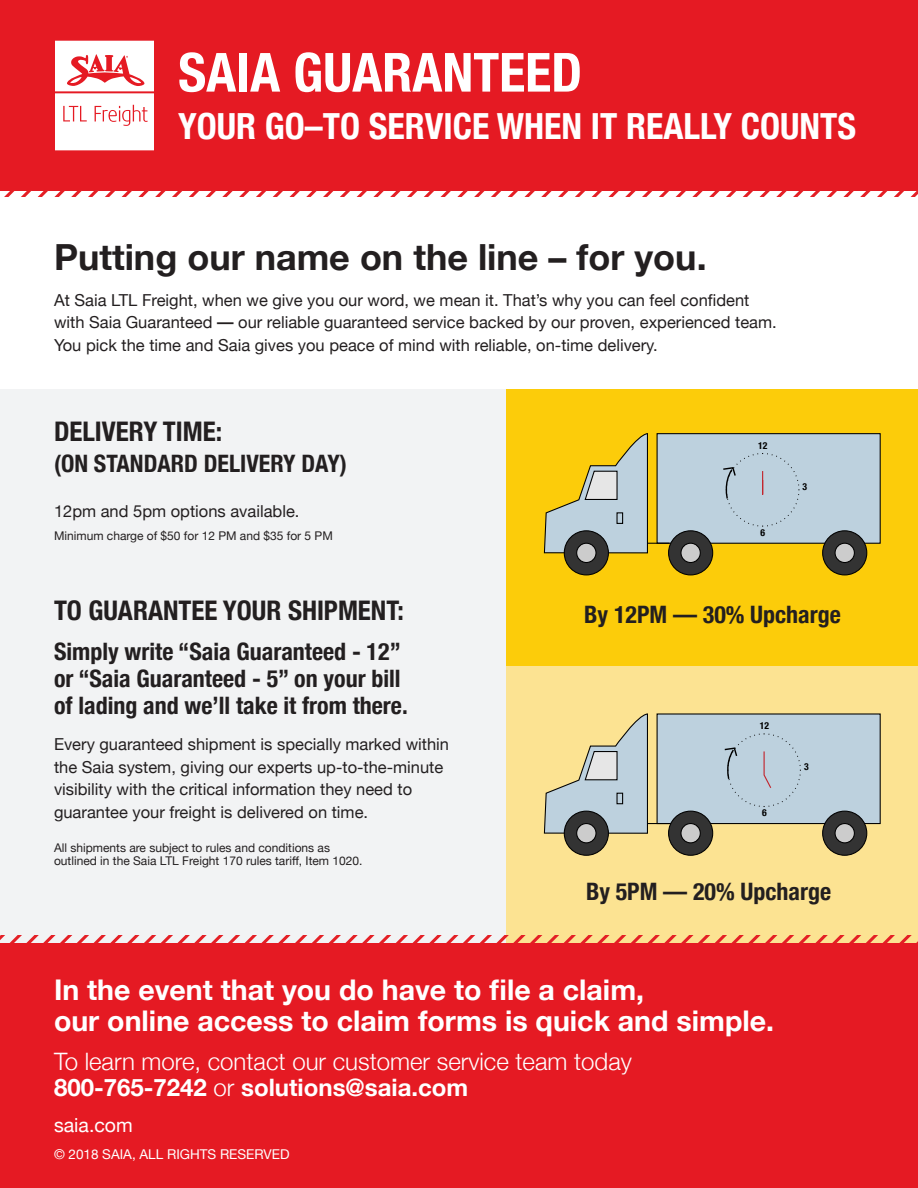
<style>
.page{position:relative;width:918px;height:1188px;background:#fff}
.page>*{position:absolute;margin:0;border:0;box-sizing:border-box;transform-origin:0 0}
.t1{font:700 condensed 54px "Helvetica Neue";color:#fff}
.t2{font:700 condensed 36px "Helvetica Neue";color:#fff}
.t3{font:700 36px "Helvetica Neue";color:#231f20}
.t4{font:700 28.5px/31.5px "Helvetica Neue";color:#fff}
.t5{font:700 condensed 27px "Helvetica Neue";color:#231f20}
.t6{font:700 condensed 24px/27px "Helvetica Neue";color:#231f20}
.t7{font:300 24px "Helvetica Neue";color:#fff}
.t8{font:700 24px "Helvetica Neue";color:#fff}
.t9{font:19.5px "Helvetica Neue";color:#fff}
.t10{font:16.5px/22.5px "Helvetica Neue";color:#231f20}
.t11{font:13.5px "Helvetica Neue";color:#fff}
.t12{font:12px/13.5px "Helvetica Neue";color:#231f20}
.t13{font:700 condensed 9.6px "Helvetica Neue";color:#000}
.s1{font-weight:700;font-stretch:condensed}
.s2{font-weight:300}
</style>
<div class="page">
<div style="left:0;top:0;width:918px;height:190px;background:#e51a23"></div>
<svg style="left:56px;top:41px;width:98px;height:109px;background:#fbe1e2"></svg>
<div style="left:0;top:943px;width:918px;height:245px;background:#e51a23"></div>
<svg style="left:0;top:190px;width:918px;height:7px"></svg>
<div style="left:0;top:389px;width:507px;height:554px;background:#f2f3f4"></div>
<div style="left:507px;top:389px;width:411px;height:277px;background:#fccc0a"></div>
<div style="left:507px;top:666px;width:411px;height:277px;background:#fce392"></div>
<div style="left:657px;top:713px;width:224px;height:111px;background:#bdd1de"></div>
<div style="left:564px;top:811px;width:44px;height:44px;background:#333;border-radius:50%"></div>
<div style="left:564px;top:811px;width:45px;height:45px;border:1px solid #000;border-radius:50%"></div>
<div style="left:577px;top:824px;width:19px;height:19px;background:#ccc;border-radius:50%"></div>
<div style="left:576px;top:823px;width:21px;height:20px;border:1px solid #000;border-radius:50%"></div>
<div style="left:669px;top:811px;width:44px;height:44px;background:#333;border-radius:50%"></div>
<div style="left:668px;top:811px;width:45px;height:45px;border:1px solid #000;border-radius:50%"></div>
<div style="left:681px;top:824px;width:19px;height:19px;background:#ccc;border-radius:50%"></div>
<div style="left:680px;top:823px;width:21px;height:20px;border:1px solid #000;border-radius:50%"></div>
<div style="left:823px;top:811px;width:44px;height:44px;background:#333;border-radius:50%"></div>
<div style="left:822px;top:811px;width:45px;height:45px;border:1px solid #000;border-radius:50%"></div>
<div style="left:835px;top:824px;width:19px;height:19px;background:#ccc;border-radius:50%"></div>
<div style="left:835px;top:823px;width:20px;height:20px;border:1px solid #000;border-radius:50%"></div>
<svg style="left:543px;top:713px;width:126px;height:121px"></svg>
<div style="left:616px;top:793px;width:7px;height:11px;background:#bdd1de;border:1px solid #000"></div>
<svg style="left:724px;top:733px;width:77px;height:74px"></svg>
<div style="left:657px;top:433px;width:224px;height:111px;background:#bdd1de;border:1px solid #000"></div>
<div style="left:564px;top:531px;width:44px;height:44px;background:#333;border-radius:50%"></div>
<div style="left:564px;top:530px;width:45px;height:45px;border:1px solid #000;border-radius:50%"></div>
<div style="left:577px;top:543px;width:19px;height:20px;background:#ccc;border-radius:50%"></div>
<div style="left:576px;top:543px;width:21px;height:20px;border:1px solid #000;border-radius:50%"></div>
<div style="left:669px;top:531px;width:44px;height:44px;background:#333;border-radius:50%"></div>
<div style="left:668px;top:530px;width:45px;height:45px;border:1px solid #000;border-radius:50%"></div>
<div style="left:681px;top:543px;width:19px;height:20px;background:#ccc;border-radius:50%"></div>
<div style="left:680px;top:543px;width:21px;height:20px;border:1px solid #000;border-radius:50%"></div>
<div style="left:823px;top:531px;width:44px;height:44px;background:#333;border-radius:50%"></div>
<div style="left:822px;top:530px;width:45px;height:45px;border:1px solid #000;border-radius:50%"></div>
<div style="left:835px;top:543px;width:19px;height:20px;background:#ccc;border-radius:50%"></div>
<div style="left:835px;top:543px;width:20px;height:20px;border:1px solid #000;border-radius:50%"></div>
<svg style="left:543px;top:433px;width:126px;height:121px"></svg>
<div style="left:616px;top:512px;width:7px;height:12px;background:#bdd1de;border:1px solid #000"></div>
<svg style="left:723px;top:453px;width:77px;height:74px"></svg>
<svg style="left:0;top:935px;width:918px;height:8px"></svg>
<p class="t1" style="left:178px;top:28px;width:405px">SAIA GUARANTEED</p>
<p class="t2" style="left:178px;top:96px;width:679px">YOUR GO–TO SERVICE WHEN IT REALLY COUNTS</p>
<p class="t3" style="left:54px;top:229px;width:654px">Putting our name on the line – for you.</p>
<p class="t10" style="left:54px;top:290px;width:724px">At Saia LTL Freight, when we give you our word, we mean it. That’s why you can feel confident with Saia Guaranteed <span class="s1">—</span> our reliable guaranteed service backed by our proven, experienced team.</p>
<p class="t10" style="left:54px;top:335px;width:605px">You pick the time and Saia gives you peace of mind with reliable, on-time delivery.</p>
<p class="t5" style="left:54px;top:408px;width:170px">DELIVERY TIME:</p>
<p class="t6" style="left:54px;top:448px;width:294px">(ON STANDARD DELIVERY DAY)</p>
<p class="t10" style="left:54px;top:501px;width:247px">12pm and 5pm options available.</p>
<p class="t12" style="left:54px;top:529px;width:280px">Minimum charge of $50 for 12 PM and $35 for 5 PM</p>
<p class="t13" style="left:758px;top:438px;width:11px">12</p>
<p class="t13" style="left:761px;top:525px;width:6px">6</p>
<p class="t13" style="left:803px;top:479px;width:6px">3</p>
<p class="t5" style="left:54px;top:588px;width:351px">TO GUARANTEE YOUR SHIPMENT:</p>
<p class="t6" style="left:54px;top:637px;width:355px">Simply write “Saia Guaranteed - 12” or “Saia Guaranteed - 5” on your bill of lading and we’ll take it from there.</p>
<p class="t10" style="left:54px;top:734px;width:397px">Every guaranteed shipment is specially marked within the Saia system, giving our experts up-to-the-minute visibility with the critical information they need to guarantee your freight is delivered on time.</p>
<p class="t12" style="left:54px;top:841px;width:310px">All shipments are subject to rules and conditions as outlined in the Saia LTL Freight 170 rules tariff, Item 1020.</p>
<p class="t6" style="left:584px;top:599px;width:258px">By 12PM — 30% Upcharge</p>
<p class="t13" style="left:760px;top:718px;width:11px">12</p>
<p class="t13" style="left:762px;top:805px;width:6px">6</p>
<p class="t13" style="left:804px;top:759px;width:6px">3</p>
<p class="t6" style="left:586px;top:876px;width:247px">By 5PM — 20% Upcharge</p>
<p class="t4" style="left:54px;top:975px;width:722px">In the event that you do have to file a claim,<br>our online access to claim forms is quick and simple.</p>
<p class="t7" style="left:54px;top:1042px;width:579px">To learn more, contact our customer service team today</p>
<p class="t8" style="left:54px;top:1068px;width:416px">800-765-7242 <span class="s2">or</span> solutions@saia.com</p>
<p class="t9" style="left:54px;top:1111px;width:80px">saia.com</p>
<p class="t11" style="left:54px;top:1145px;width:237px">© 2018 SAIA, ALL RIGHTS RESERVED</p>
</div>
